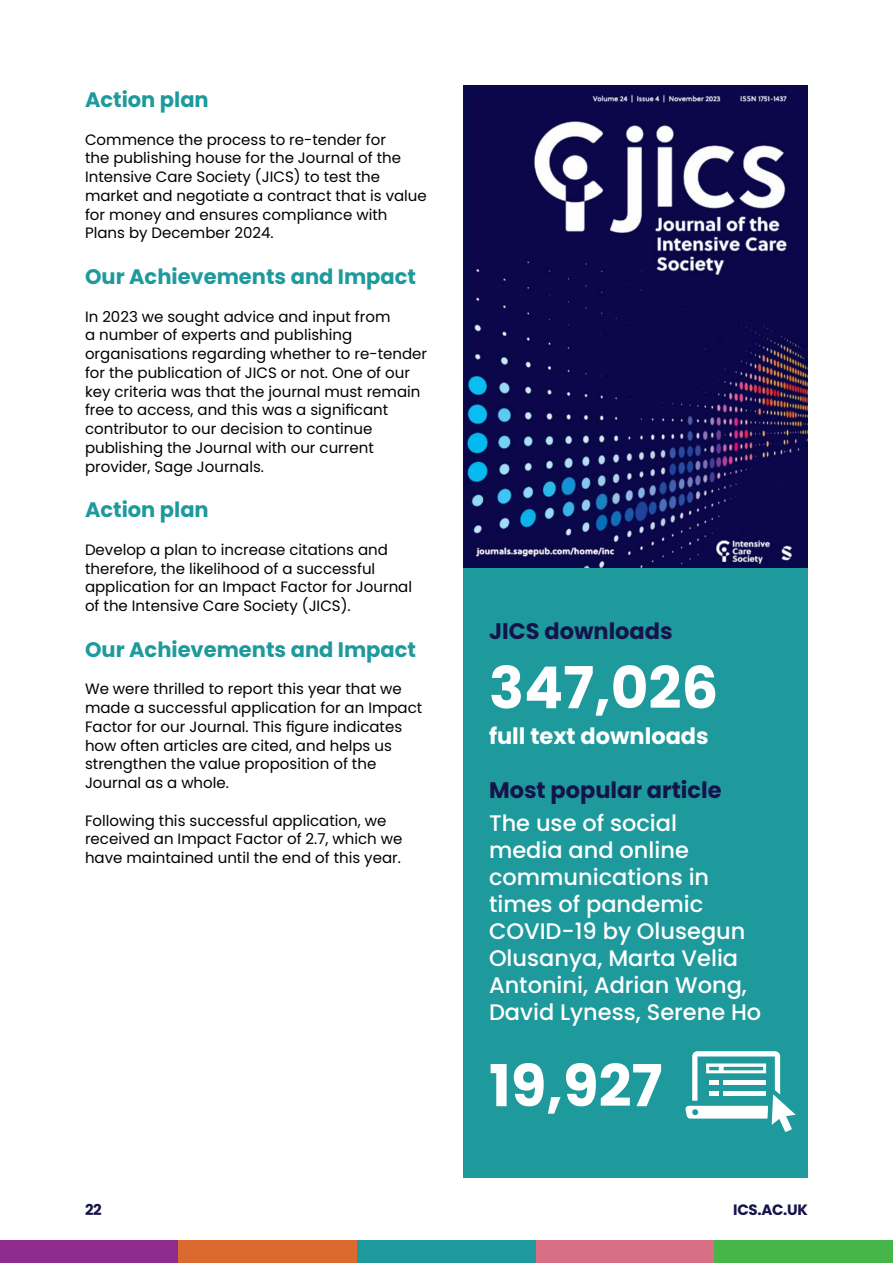
<style>
.page{position:relative;width:893px;height:1263px;background:#fff}
.page>*{position:absolute;margin:0;border:0;box-sizing:border-box;transform-origin:0 0}
.t1{font:700 57.9px "Poppins";color:#fff}
.t2{font:500 22.5px/27px "Poppins";color:#fff}
.t3{font:700 22.5px "Poppins";color:#15134b}
.t4{font:700 22.5px "Poppins";color:#fff}
.t5{font:700 21px "Poppins";color:#1e9a9d}
.t6{font:15px/18.8px "Poppins";color:#000}
.t7{font:700 15px "Poppins";letter-spacing:-.02em;color:#15134b}
</style>
<div class="page">
<div style="left:463px;top:465px;width:345px;height:713px;background:#1e9a9d"></div>
<div style="left:0;top:1241px;width:179px;height:22px;background:#8e2c8d"></div>
<div style="left:179px;top:1241px;width:178px;height:22px;background:#db6a30"></div>
<div style="left:357px;top:1241px;width:179px;height:22px;background:#1e9a9d"></div>
<div style="left:536px;top:1241px;width:178px;height:22px;background:#d96f84"></div>
<div style="left:714px;top:1241px;width:179px;height:22px;background:#47b64a"></div>
<svg style="left:685px;top:1051px;width:111px;height:81px"></svg>
<img style="left:463px;top:85px;width:345px;height:482px">
<h3 class="t5" style="left:85px;top:88px;width:125px">Action plan</h3>
<p class="t6" style="left:85px;top:130px;width:343px">Commence the process to re-tender for<br>the publishing house for the Journal of the Intensive Care Society (JICS) to test the market and negotiate a contract that is value for money and ensures compliance with Plans by December 2024.</p>
<h3 class="t5" style="left:85px;top:265px;width:332px">Our Achievements and Impact</h3>
<p class="t6" style="left:85px;top:307px;width:344px">In 2023 we sought advice and input from<br>a number of experts and publishing organisations regarding whether to re-tender for the publication of JICS or not. One of our key criteria was that the journal must remain free to access, and this was a significant contributor to our decision to continue publishing the Journal with our current provider, Sage Journals.</p>
<h3 class="t5" style="left:85px;top:498px;width:125px">Action plan</h3>
<p class="t6" style="left:85px;top:540px;width:329px">Develop a plan to increase citations and therefore, the likelihood of a successful application for an Impact Factor for Journal of the Intensive Care Society (JICS).</p>
<h3 class="t5" style="left:85px;top:637px;width:332px">Our Achievements and Impact</h3>
<p class="t6" style="left:85px;top:680px;width:339px">We were thrilled to report this year that we made a successful application for an Impact Factor for our Journal. This figure indicates how often articles are cited, and helps us strengthen the value proposition of the Journal as a whole.</p>
<p class="t6" style="left:85px;top:811px;width:319px">Following this successful application, we received an Impact Factor of 2.7, which we have maintained until the end of this year.</p>
<h2 class="t3" style="left:489px;top:618px;width:185px">JICS downloads</h2>
<h1 class="t1" style="left:489px;top:654px;width:231px">347,026</h1>
<h2 class="t4" style="left:489px;top:723px;width:221px">full text downloads</h2>
<h2 class="t3" style="left:489px;top:777px;width:234px">Most popular article</h2>
<h2 class="t2" style="left:489px;top:809px;width:274px">The use of social<br>media and online communications in times of pandemic<br>COVID-19 by Olusegun<br>Olusanya, Marta Velia<br>Antonini, Adrian Wong,<br>David Lyness, Serene Ho</h2>
<h1 class="t1" style="left:489px;top:1052px;width:175px">19,927</h1>
<p class="t7" style="left:85px;top:1201px;width:18px">22</p>
<p class="t7" style="left:733px;top:1201px;width:76px">ICS.AC.UK</p>
</div>
